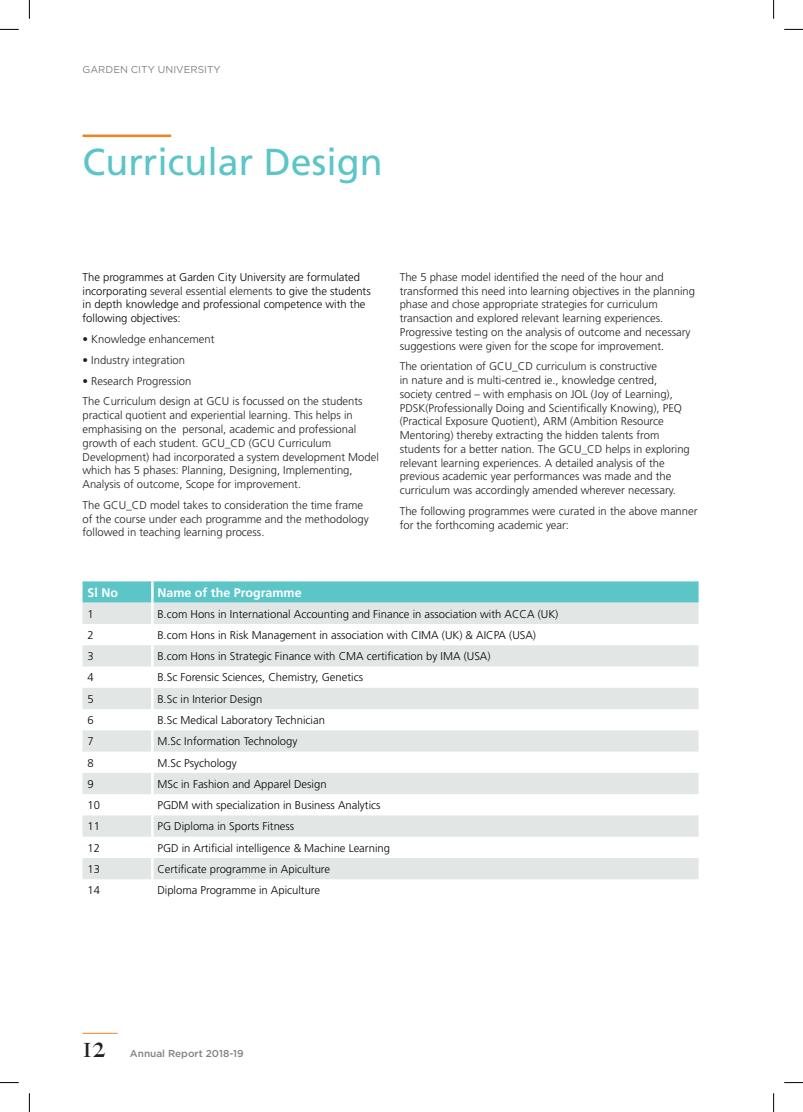
<style>
.page{position:relative;width:803px;height:1112px;background:#fff}
.page>*{position:absolute;margin:0;border:0;box-sizing:border-box;transform-origin:0 0}
.t1{font:37.5px "Frutiger";color:#5cc5c8}
.t2{font:500 30px "Big Caslon";color:#231f20}
.t3{font:700 12.5px "Frutiger";color:#fff}
.t4{font:300 11.25px/13.8px "Frutiger";color:#231f20}
.t5{font:300 11.25px/13.8px "Frutiger";color:#040503}
.t6{font:10px "Gotham";color:#808285}
.t7{font:500 10px "Gotham";color:#808285}
.s1{color:#231f20}
</style>
<div class="page">
<hr style="left:83px;top:134px;width:88px;height:3px;background:#f58220">
<div style="left:83px;top:581px;width:615px;height:21px;background:#5cc5c8"></div>
<svg style="left:83px;top:602px;width:615px;height:277px;fill:#e2e7e6"></svg>
<hr style="left:151px;top:581px;width:3px;height:21px;background:#fff">
<hr style="left:151px;top:602px;width:3px;height:21px;background:#fff">
<hr style="left:151px;top:623px;width:3px;height:22px;background:#fff">
<hr style="left:151px;top:645px;width:3px;height:21px;background:#fff">
<hr style="left:151px;top:666px;width:3px;height:21px;background:#fff">
<hr style="left:151px;top:687px;width:3px;height:22px;background:#fff">
<hr style="left:151px;top:709px;width:3px;height:21px;background:#fff">
<hr style="left:151px;top:730px;width:3px;height:21px;background:#fff">
<hr style="left:151px;top:751px;width:3px;height:21px;background:#fff">
<hr style="left:151px;top:772px;width:3px;height:22px;background:#fff">
<hr style="left:151px;top:794px;width:3px;height:21px;background:#fff">
<hr style="left:151px;top:815px;width:3px;height:21px;background:#fff">
<hr style="left:151px;top:836px;width:3px;height:21px;background:#fff">
<hr style="left:151px;top:857px;width:3px;height:22px;background:#fff">
<hr style="left:83px;top:1032px;width:35px;height:1px;background:#f58220">
<svg style="left:0;top:29px;width:19px;height:1px"></svg>
<svg style="left:784px;top:29px;width:19px;height:1px"></svg>
<svg style="left:0;top:1082px;width:19px;height:1px"></svg>
<svg style="left:784px;top:1082px;width:19px;height:1px"></svg>
<svg style="left:29px;top:0;width:1px;height:19px"></svg>
<svg style="left:29px;top:1093px;width:1px;height:18px"></svg>
<svg style="left:773px;top:0;width:1px;height:19px"></svg>
<svg style="left:773px;top:1093px;width:1px;height:18px"></svg>
<p class="t6" style="left:83px;top:65px;width:140px">GARDEN CITY UNIVERSITY</p>
<h1 class="t1" style="left:83px;top:146px;width:302px">Curricular Design</h1>
<p class="t5" style="left:83px;top:271px;width:290px">The programmes at Garden City University are formulated incorporating <span class="s1">several essential elements</span> to give the students in depth knowledge and professional competence with the following objectives:</p>
<p class="t4" style="left:83px;top:333px;width:133px">• Knowledge enhancement</p>
<p class="t4" style="left:83px;top:354px;width:104px">• Industry integration</p>
<p class="t4" style="left:83px;top:371px;width:282px;line-height:20.9px">• Research Progression<br>The Curriculum design at GCU is focussed on the students</p>
<p class="t4" style="left:83px;top:409px;width:298px">practical quotient and experiential learning. This helps in emphasising on the personal, academic and professional growth of each student. GCU_CD (GCU Curriculum Development) had incorporated a system development Model which has 5 phases: Planning, Designing, Implementing, Analysis of outcome, Scope for improvement.</p>
<p class="t4" style="left:83px;top:499px;width:288px">The GCU_CD model takes to consideration the time frame of the course under each programme and the methodology followed in teaching learning process.</p>
<p class="t4" style="left:400px;top:271px;width:297px">The 5 phase model identified the need of the hour and transformed this need into learning objectives in the planning phase and chose appropriate strategies for curriculum transaction and explored relevant learning experiences.<br>Progressive testing on the analysis of outcome and necessary suggestions were given for the scope for improvement.</p>
<p class="t4" style="left:400px;top:360px;width:292px">The orientation of GCU_CD curriculum is constructive<br>in nature and is multi-centred ie., knowledge centred, society centred – with emphasis on JOL (Joy of Learning), PDSK(Professionally Doing and Scientifically Knowing), PEQ (Practical Exposure Quotient), ARM (Ambition Resource Mentoring) thereby extracting the hidden talents from students for a better nation. The GCU_CD helps in exploring relevant learning experiences. A detailed analysis of the previous academic year performances was made and the curriculum was accordingly amended wherever necessary.</p>
<p class="t4" style="left:400px;top:505px;width:299px">The following programmes were curated in the above manner for the forthcoming academic year:</p>
<p class="t3" style="left:88px;top:587px;width:32px">Sl No</p>
<p class="t3" style="left:157px;top:587px;width:146px">Name of the Programme</p>
<p class="t5" style="left:88px;top:607px;width:8px">1</p>
<p class="t5" style="left:157px;top:607px;width:402px">B.com Hons in International Accounting and Finance in association with ACCA (UK)</p>
<p class="t5" style="left:88px;top:628px;width:8px">2</p>
<p class="t5" style="left:157px;top:628px;width:380px">B.com Hons in Risk Management in association with CIMA (UK) &amp; AICPA (USA)</p>
<p class="t5" style="left:88px;top:650px;width:8px">3</p>
<p class="t5" style="left:157px;top:650px;width:335px">B.com Hons in Strategic Finance with CMA certification by IMA (USA)</p>
<p class="t5" style="left:88px;top:671px;width:8px">4</p>
<p class="t5" style="left:157px;top:671px;width:207px">B.Sc Forensic Sciences, Chemistry, Genetics</p>
<p class="t5" style="left:88px;top:692px;width:8px">5</p>
<p class="t5" style="left:157px;top:692px;width:107px">B.Sc in Interior Design</p>
<p class="t5" style="left:88px;top:713px;width:8px">6</p>
<p class="t5" style="left:157px;top:713px;width:169px">B.Sc Medical Laboratory Technician</p>
<p class="t5" style="left:88px;top:735px;width:8px">7</p>
<p class="t5" style="left:157px;top:735px;width:142px">M.Sc Information Technology</p>
<p class="t5" style="left:88px;top:756px;width:8px">8</p>
<p class="t5" style="left:157px;top:756px;width:81px">M.Sc Psychology</p>
<p class="t5" style="left:88px;top:777px;width:8px">9</p>
<p class="t5" style="left:157px;top:777px;width:171px">MSc in Fashion and Apparel Design</p>
<p class="t5" style="left:88px;top:798px;width:14px">10</p>
<p class="t5" style="left:157px;top:798px;width:225px">PGDM with specialization in Business Analytics</p>
<p class="t5" style="left:88px;top:820px;width:14px">11</p>
<p class="t5" style="left:157px;top:820px;width:138px">PG Diploma in Sports Fitness</p>
<p class="t5" style="left:88px;top:841px;width:14px">12</p>
<p class="t5" style="left:157px;top:841px;width:234px">PGD in Artificial intelligence &amp; Machine Learning</p>
<p class="t5" style="left:88px;top:862px;width:14px">13</p>
<p class="t5" style="left:157px;top:862px;width:174px">Certificate programme in Apiculture</p>
<p class="t5" style="left:88px;top:884px;width:14px">14</p>
<p class="t5" style="left:157px;top:884px;width:164px">Diploma Programme in Apiculture</p>
<h2 class="t2" style="left:83px;top:1035px;width:24px">12</h2>
<p class="t7" style="left:130px;top:1049px;width:115px">Annual Report 2018-19</p>
</div>
